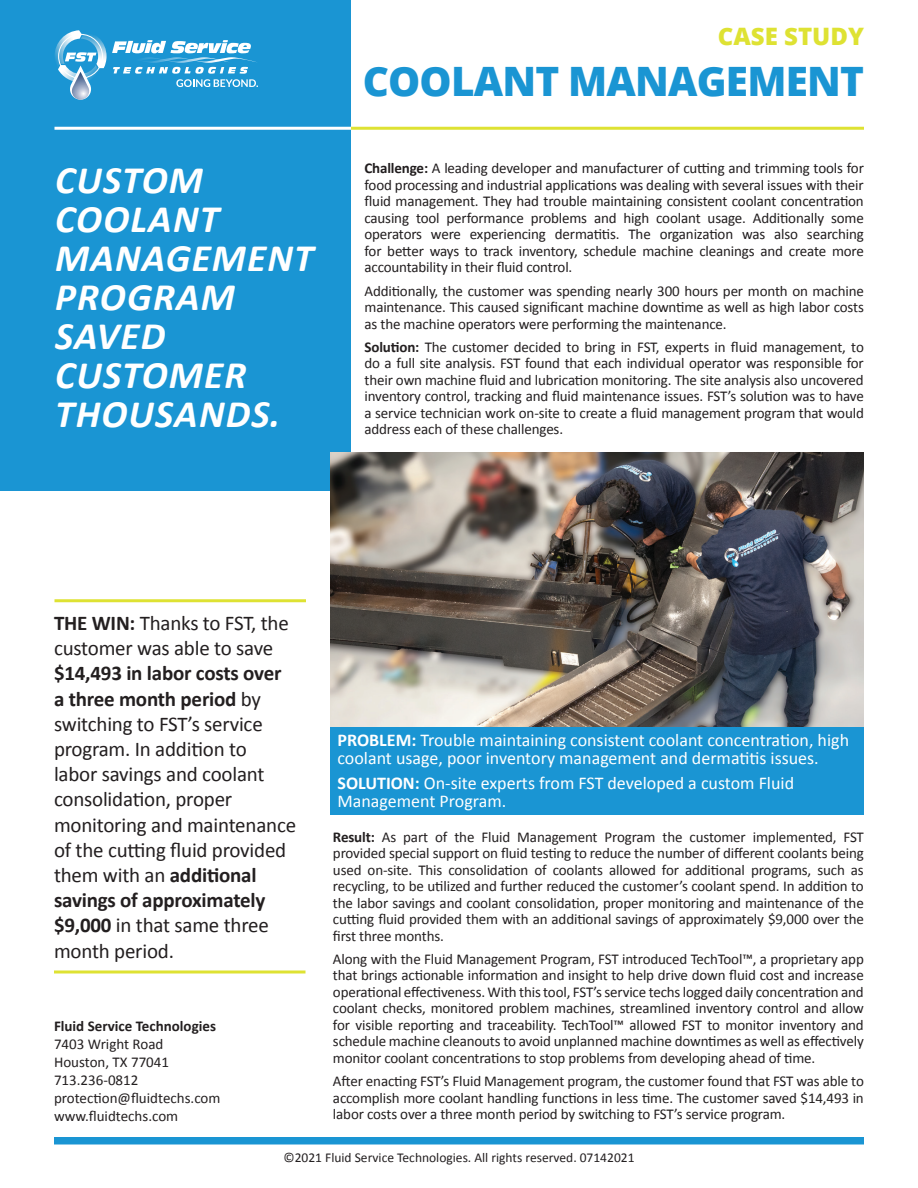
<style>
.page{position:relative;width:918px;height:1188px;background:#fff}
.page>*{position:absolute;margin:0;border:0;box-sizing:border-box;transform-origin:0 0}
.t1{font:800 40.5px "Open Sans";letter-spacing:-.02em;color:#1a95d3}
.t2{font:italic 700 39px/39px "Calibri";letter-spacing:.03em;color:#fff}
.t3{font:800 24px "Open Sans";color:#dee233}
.t4{font:21px/25.2px "Calibri";letter-spacing:-.01em;color:#231f20}
.t5{font:18px/18px "Calibri";color:#fff}
.t6{font:15px/16.5px "Calibri";letter-spacing:-.01em;color:#231f20;text-align:justify}
.t7{font:15px/16.5px "Calibri";letter-spacing:-.01em;color:#211d1e;text-align:justify}
.t8{font:700 15px "Calibri";color:#231f20}
.t9{font:13.5px "Calibri";color:#231f20}
.s1{font-weight:700}
</style>
<div class="page">
<div style="left:0;top:0;width:351px;height:490px;background:#1a95d3"></div>
<img style="left:331px;top:452px;width:533px;height:275px">
<svg style="left:55px;top:30px;width:203px;height:70px"></svg>
<div style="left:331px;top:727px;width:533px;height:88px;background:#1a95d3"></div>
<div style="left:54px;top:1137px;width:810px;height:7px;background:#1a95d3"></div>
<hr style="left:351px;top:127px;width:513px;height:3px;background:#dee233">
<hr style="left:54px;top:127px;width:297px;height:3px;background:#fff">
<hr style="left:54px;top:599px;width:252px;height:3px;background:#dee233">
<svg style="left:54px;top:970px;width:252px;height:4px"></svg>
<h3 class="t3" style="left:718px;top:18px;width:148px">CASE STUDY</h3>
<h2 class="t2" style="left:55px;top:160px;width:260px">CUSTOM<br>COOLANT<br>MANAGEMENT<br>PROGRAM<br>SAVED<br>CUSTOMER<br>THOUSANDS.</h2>
<h1 class="t1" style="left:363px;top:51px;width:503px">COOLANT MANAGEMENT</h1>
<p class="t7" style="left:364px;top:160px;width:501px"><span class="s1">Challenge:</span> A leading developer and manufacturer of cutting and trimming tools for food processing and industrial applications was dealing with several issues with their fluid management. They had trouble maintaining consistent coolant concentration causing tool performance problems and high coolant usage. Additionally some operators were experiencing dermatitis. The organization was also searching for better ways to track inventory, schedule machine cleanings and create more accountability in their fluid control.</p>
<p class="t6" style="left:364px;top:282px;width:501px">Additionally, the customer was spending nearly 300 hours per month on machine maintenance. This caused significant machine downtime as well as high labor costs as the machine operators were performing the maintenance.</p>
<p class="t6" style="left:364px;top:338px;width:501px"><span class="s1">Solution:</span> The customer decided to bring in FST, experts in fluid management, to do a full site analysis. FST found that each individual operator was responsible for their own machine fluid and lubrication monitoring. The site analysis also uncovered inventory control, tracking and fluid maintenance issues. FST’s solution was to have a service technician work on-site to create a fluid management program that would address each of these challenges.</p>
<h3 class="t4" style="left:54px;top:610px;width:236px"><span class="s1">THE WIN:</span> Thanks to FST, the customer was able to save</h3>
<p class="t4" style="left:54px;top:660px;width:244px"><span class="s1">$14,493 in labor costs over a three month period</span> by switching to FST’s service program. In addition to<br>labor savings and coolant consolidation, proper monitoring and maintenance of the cutting fluid provided them with an <span class="s1">additional savings of approximately $9,000</span> in that same three month period.</p>
<p class="t8" style="left:54px;top:1015px;width:164px">Fluid Service Technologies</p>
<p class="t6" style="left:54px;top:1034px;width:168px;line-height:18px;text-align:left">7403 Wright Road<br>Houston, TX 77041<br>713.236-0812 protection@fluidtechs.com www.fluidtechs.com</p>
<p class="t5" style="left:338px;top:731px;width:513px"><span class="s1">PROBLEM:</span> Trouble maintaining consistent coolant concentration, high coolant usage, poor inventory management and dermatitis issues.</p>
<p class="t5" style="left:338px;top:774px;width:458px"><span class="s1">SOLUTION:</span> On-site experts from FST developed a custom Fluid<br>Management Program.</p>
<p class="t6" style="left:333px;top:828px;width:532px"><span class="s1">Result:</span> As part of the Fluid Management Program the customer implemented, FST provided special support on fluid testing to reduce the number of different coolants being used on-site. This consolidation of coolants allowed for additional programs, such as recycling, to be utilized and further reduced the customer’s coolant spend. In addition to the labor savings and coolant consolidation, proper monitoring and maintenance of the cutting fluid provided them with an additional savings of approximately $9,000 over the first three months.</p>
<p class="t6" style="left:333px;top:950px;width:532px">Along with the Fluid Management Program, FST introduced TechTool™, a proprietary app that brings actionable information and insight to help drive down fluid cost and increase operational effectiveness. With this tool, FST’s service techs logged daily concentration and coolant checks, monitored problem machines, streamlined inventory control and allow for visible reporting and traceability. TechTool™ allowed FST to monitor inventory and schedule machine cleanouts to avoid unplanned machine downtimes as well as effectively monitor coolant concentrations to stop problems from developing ahead of time.</p>
<p class="t6" style="left:333px;top:1072px;width:532px">After enacting FST’s Fluid Management program, the customer found that FST was able to accomplish more coolant handling functions in less time. The customer saved $14,493 in labor costs over a three month period by switching to FST’s service program.</p>
<p class="t9" style="left:283px;top:1149px;width:353px">©2021 Fluid Service Technologies. All rights reserved. 07142021</p>
</div>
